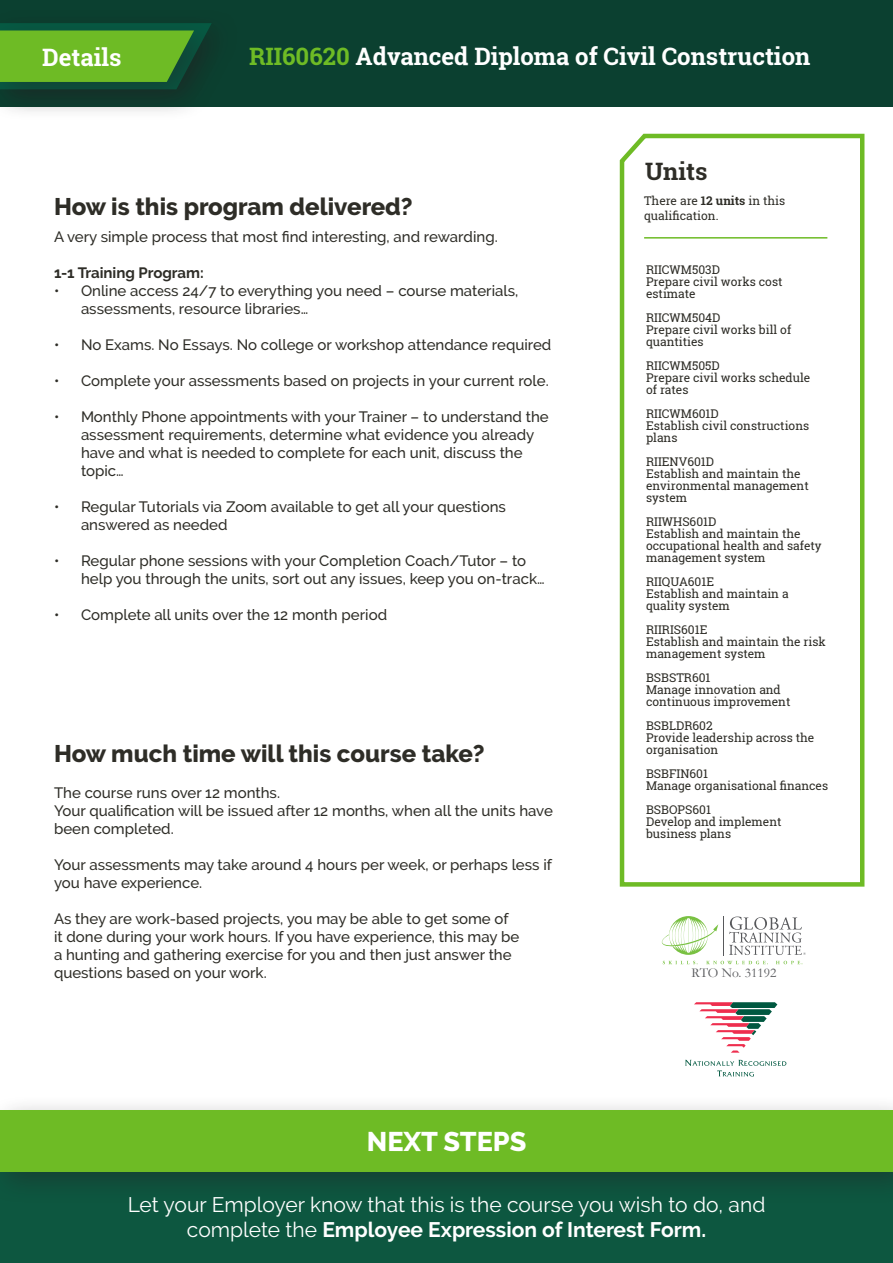
<style>
.page{position:relative;width:893px;height:1263px;background:#fff}
.page>*{position:absolute;margin:0;border:0;box-sizing:border-box;transform-origin:0 0}
.Roboto_Slab_Title_Bo{font:800 27px "Raleway";letter-spacing:-.005em;color:#fff}
.Roboto_Slab_Title_Bo-2{font:800 24px "Raleway";color:#2e2d27}
.Roboto_Slab_Title_Bo-3{font:700 24px "Roboto Slab";color:#fff}
.Roboto_Slab_Title_Bo-4{font:700 24px "Roboto Slab";color:#2e2d27}
.Roboto_Slab_Title_Bo-5{font:21px/25.2px "Raleway";color:#fff;text-align:center}
.Roboto_Slab_Title_Bo-6{font:500 15px/18px "Raleway";color:#2e2d27}
.Roboto_Slab_Title_Bo-7{font:700 15px "Raleway";color:#2e2d27}
.t1{font:13.5px "Garamond";color:#58595c}
.Roboto_Slab_Title_Bo-8{font:12px/12px "Roboto Slab";color:#2c2b25}
.Roboto_Slab_Title_Bo-9{font:12px "Roboto Slab";color:#2e2d27}
.s1{color:#6ebb25}
.s2{font-weight:700}
</style>
<div class="page">
<div style="left:0;top:0;width:893px;height:107px;background:#0b4030"></div>
<div style="left:0;top:8px;width:241px;height:114px;background:#231f20;opacity:.4"></div>
<div style="left:0;top:15px;width:223px;height:99px;background:#231f20;opacity:.4"></div>
<svg style="left:0;top:23px;width:212px;height:66px"></svg>
<svg style="left:619px;top:133px;width:246px;height:754px"></svg>
<hr style="left:644px;top:237px;width:183px;height:2px;background:#6ebb25">
<svg style="left:663px;top:961px;width:35px;height:3px"></svg>
<svg style="left:706px;top:961px;width:62px;height:3px"></svg>
<svg style="left:776px;top:961px;width:26px;height:3px"></svg>
<hr style="left:723px;top:916px;width:1px;height:39px;background:#58595c">
<svg style="left:729px;top:916px;width:77px;height:39px"></svg>
<svg style="left:662px;top:916px;width:56px;height:39px"></svg>
<svg style="left:694px;top:1002px;width:83px;height:51px"></svg>
<svg style="left:685px;top:1060px;width:101px;height:16px"></svg>
<div style="left:0;top:1120px;width:893px;height:143px;background:#0d5740"></div>
<div style="left:0;top:1095px;width:893px;height:110px;background:#231f20;opacity:.4"></div>
<div style="left:0;top:1110px;width:893px;height:62px;background:#6ebb25"></div>
<p class="Roboto_Slab_Title_Bo-3" style="left:42px;top:41px;width:81px">Details</p>
<p class="Roboto_Slab_Title_Bo-3" style="left:249px;top:40px;width:563px"><span class="s1">RII60620</span> Advanced Diploma of Civil Construction</p>
<p class="Roboto_Slab_Title_Bo-2" style="left:54px;top:193px;width:360px">How is this program delivered?</p>
<p class="Roboto_Slab_Title_Bo-6" style="left:54px;top:228px;width:445px">A very simple process that most find interesting, and rewarding.</p>
<p class="Roboto_Slab_Title_Bo-7" style="left:54px;top:264px;width:151px">1-1 Training Program:</p>
<p class="Roboto_Slab_Title_Bo-6" style="left:81px;top:282px;width:439px;text-indent:-27px">• Online access 24/7 to everything you need – course materials, assessments, resource libraries…</p>
<p class="Roboto_Slab_Title_Bo-6" style="left:54px;top:336px;width:499px">• No Exams. No Essays. No college or workshop attendance required</p>
<p class="Roboto_Slab_Title_Bo-6" style="left:54px;top:372px;width:496px">• Complete your assessments based on projects in your current role.</p>
<p class="Roboto_Slab_Title_Bo-6" style="left:81px;top:408px;width:469px;text-indent:-27px">• Monthly Phone appointments with your Trainer – to understand the assessment requirements, determine what evidence you already have and what is needed to complete for each unit, discuss the topic…</p>
<p class="Roboto_Slab_Title_Bo-6" style="left:81px;top:498px;width:426px;text-indent:-27px">• Regular Tutorials via Zoom available to get all your questions answered as needed</p>
<p class="Roboto_Slab_Title_Bo-6" style="left:81px;top:552px;width:465px;text-indent:-27px">• Regular phone sessions with your Completion Coach/Tutor – to help you through the units, sort out any issues, keep you on-track…</p>
<p class="Roboto_Slab_Title_Bo-6" style="left:54px;top:606px;width:335px">• Complete all units over the 12 month period</p>
<p class="Roboto_Slab_Title_Bo-2" style="left:54px;top:740px;width:432px">How much time will this course take?</p>
<p class="Roboto_Slab_Title_Bo-6" style="left:54px;top:784px;width:500px">The course runs over 12 months.<br>Your qualification will be issued after 12 months, when all the units have been completed.</p>
<p class="Roboto_Slab_Title_Bo-6" style="left:54px;top:856px;width:499px">Your assessments may take around 4 hours per week, or perhaps less if you have experience.</p>
<p class="Roboto_Slab_Title_Bo-6" style="left:54px;top:910px;width:467px">As they are work-based projects, you may be able to get some of it done during your work hours. If you have experience, this may be a hunting and gathering exercise for you and then just answer the questions based on your work.</p>
<p class="Roboto_Slab_Title_Bo" style="left:367px;top:1126px;width:161px">NEXT STEPS</p>
<p class="Roboto_Slab_Title_Bo-4" style="left:645px;top:155px;width:64px">Units</p>
<p class="Roboto_Slab_Title_Bo-9" style="left:644px;top:193px;width:143px">There are <span class="s2">12 units</span> in this</p>
<p class="Roboto_Slab_Title_Bo-9" style="left:644px;top:208px;width:76px">qualification.</p>
<p class="Roboto_Slab_Title_Bo-8" style="left:646px;top:263px;width:75px">RIICWM503D</p>
<p class="Roboto_Slab_Title_Bo-8" style="left:646px;top:275px;width:138px">Prepare civil works cost estimate</p>
<p class="Roboto_Slab_Title_Bo-8" style="left:646px;top:311px;width:147px">RIICWM504D<br>Prepare civil works bill of quantities</p>
<p class="Roboto_Slab_Title_Bo-8" style="left:646px;top:359px;width:75px">RIICWM505D</p>
<p class="Roboto_Slab_Title_Bo-8" style="left:646px;top:371px;width:166px">Prepare civil works schedule of rates</p>
<p class="Roboto_Slab_Title_Bo-8" style="left:646px;top:407px;width:165px">RIICWM601D<br>Establish civil constructions plans</p>
<p class="Roboto_Slab_Title_Bo-8" style="left:646px;top:455px;width:164px">RIIENV601D<br>Establish and maintain the environmental management system</p>
<p class="Roboto_Slab_Title_Bo-8" style="left:646px;top:515px;width:72px">RIIWHS601D</p>
<p class="Roboto_Slab_Title_Bo-8" style="left:646px;top:527px;width:177px">Establish and maintain the occupational health and safety management system</p>
<p class="Roboto_Slab_Title_Bo-8" style="left:646px;top:575px;width:69px">RIIQUA601E</p>
<p class="Roboto_Slab_Title_Bo-8" style="left:646px;top:587px;width:144px">Establish and maintain a quality system</p>
<p class="Roboto_Slab_Title_Bo-8" style="left:646px;top:623px;width:181px">RIIRIS601E<br>Establish and maintain the risk management system</p>
<p class="Roboto_Slab_Title_Bo-8" style="left:646px;top:671px;width:146px">BSBSTR601<br>Manage innovation and continuous improvement</p>
<p class="Roboto_Slab_Title_Bo-8" style="left:646px;top:719px;width:68px">BSBLDR602</p>
<p class="Roboto_Slab_Title_Bo-8" style="left:646px;top:731px;width:170px">Provide leadership across the organisation</p>
<p class="Roboto_Slab_Title_Bo-8" style="left:646px;top:767px;width:64px">BSBFIN601</p>
<p class="Roboto_Slab_Title_Bo-8" style="left:646px;top:779px;width:184px">Manage organisational finances</p>
<p class="Roboto_Slab_Title_Bo-8" style="left:646px;top:803px;width:66px">BSBOPS601</p>
<p class="Roboto_Slab_Title_Bo-8" style="left:646px;top:815px;width:137px">Develop and implement business plans</p>
<p class="t1" style="left:691px;top:964px;width:87px">RTO No. 31192</p>
<p class="Roboto_Slab_Title_Bo-5" style="left:128px;top:1192px;width:639px">Let your Employer know that this is the course you wish to do, and complete the <span class="s2">Employee Expression of Interest Form.</span></p>
</div>
